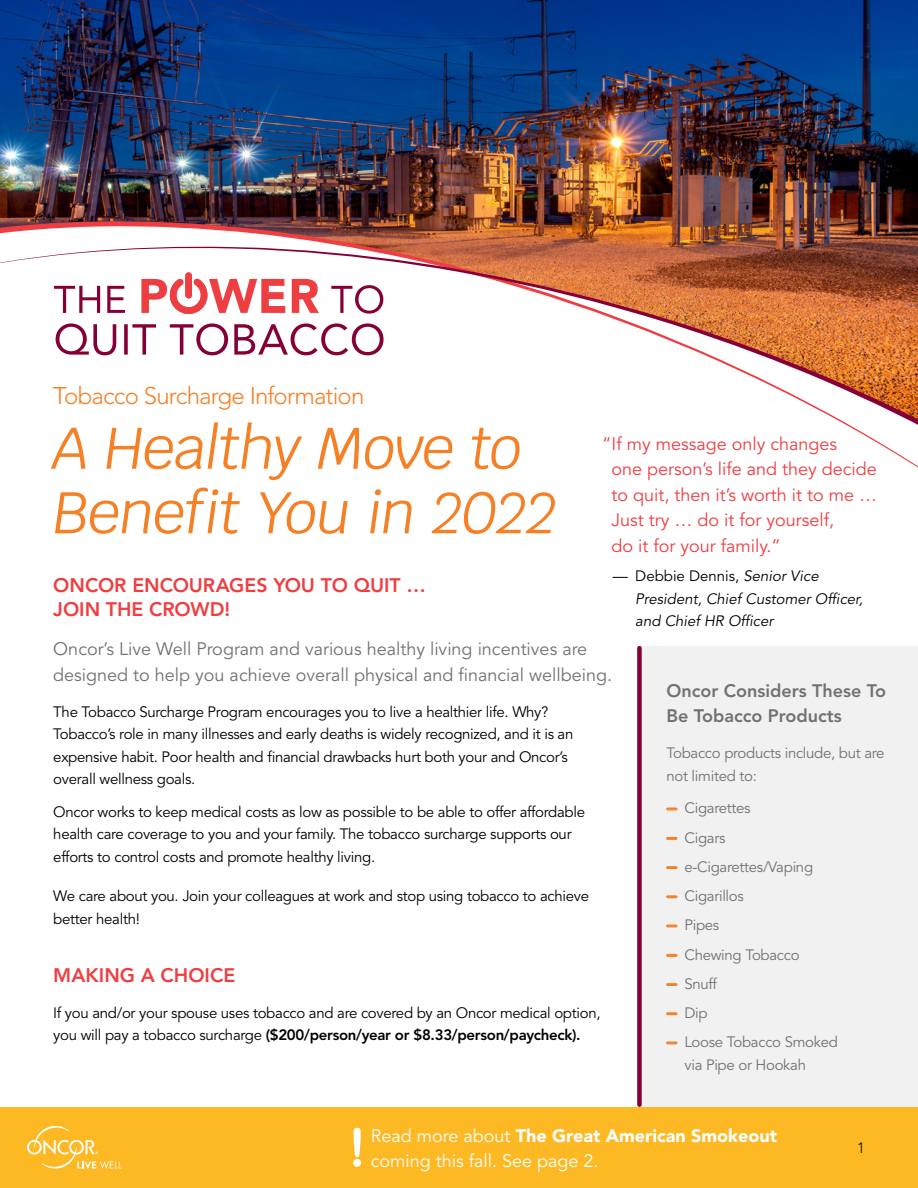
<style>
.page{position:relative;width:918px;height:1188px;background:#fff}
.page>*{position:absolute;margin:0;border:0;box-sizing:border-box;transform-origin:0 0}
.t1{font:italic 58.5px/64.5px "Krub";letter-spacing:-.025em;color:#f58025}
.t2{font:300 24px "Avenir LT Std";letter-spacing:-.035em;color:#f58025}
.t3{font:800 19.5px/24px "Avenir LT Std";color:#ef3e42}
.t4{font:18px/25.5px "Avenir LT Std";color:#ef3e42}
.t5{font:18px/25.5px "Avenir LT Std";color:#717073}
.t6{font:18px/25.5px "Avenir LT Std";color:#fff}
.t7{font:800 18px/25.5px "Avenir LT Std";color:#717073}
.t8{font:15px/22.5px "Avenir LT Std";letter-spacing:-.02em;color:#000}
.t9{font:15px/29.2px "Avenir LT Std";letter-spacing:-.02em;color:#717073}
.t10{font:italic 15px/22.5px "Avenir LT Std";color:#000}
.t11{font:300 15px "Avenir LT Std";color:#000}
.s1{font-style:normal}
.s2{font-family:"Helvetica Rounded LT Std";font-weight:700;color:#f58025}
.s3{font-weight:800}
.s4{font-weight:900}
</style>
<div class="page">
<div style="left:637px;top:646px;width:281px;height:477px;background:#f1f1f1"></div>
<div style="left:0;top:1107px;width:918px;height:81px;background:#fdb924"></div>
<img style="left:0;top:0;width:918px;height:221px">
<svg style="left:27px;top:1126px;width:94px;height:43px"></svg>
<svg style="left:353px;top:1128px;width:8px;height:39px"></svg>
<img style="left:0;top:221px;width:918px;height:25px">
<svg style="left:0;top:246px;width:918px;height:222px"></svg>
<div style="left:637px;top:648px;width:5px;height:457px;background:#860038"></div>
<svg style="left:56px;top:323px;width:328px;height:32px"></svg>
<svg style="left:331px;top:285px;width:52px;height:29px"></svg>
<svg style="left:54px;top:286px;width:71px;height:27px"></svg>
<svg style="left:141px;top:265px;width:178px;height:50px"></svg>
<h2 class="t2" style="left:53px;top:382px;width:313px">Tobacco Surcharge Information</h2>
<h1 class="t1" style="left:53px;top:416px;width:506px">A Healthy Move to<br>Benefit You in 2022</h1>
<p class="t4" style="left:612px;top:431px;width:267px;text-indent:-9px">“If my message only changes<br>one person’s life and they decide to quit, then it’s worth it to me …<br>Just try … do it for yourself,<br>do it for your family.”</p>
<p class="t10" style="left:635px;top:565px;width:229px;text-indent:-22px"><span class="s1">— Debbie Dennis,</span> Senior Vice<br>President, Chief Customer Officer, and Chief HR Officer</p>
<h3 class="t3" style="left:53px;top:574px;width:374px">ONCOR ENCOURAGES YOU TO QUIT …<br>JOIN THE CROWD!</h3>
<p class="t5" style="left:53px;top:637px;width:560px">Oncor’s Live Well Program and various healthy living incentives are designed to help you achieve overall physical and financial wellbeing.</p>
<p class="t8" style="left:53px;top:701px;width:522px">The Tobacco Surcharge Program encourages you to live a healthier life. Why?<br>Tobacco’s role in many illnesses and early deaths is widely recognized, and it is an expensive habit. Poor health and financial drawbacks hurt both your and Oncor’s overall wellness goals.</p>
<p class="t8" style="left:53px;top:801px;width:533px">Oncor works to keep medical costs as low as possible to be able to offer affordable health care coverage to you and your family. The tobacco surcharge supports our efforts to control costs and promote healthy living.</p>
<p class="t8" style="left:53px;top:885px;width:537px">We care about you. Join your colleagues at work and stop using tobacco to achieve better health!</p>
<p class="t7" style="left:666px;top:678px;width:221px">Oncor Considers These To<br>Be Tobacco Products</p>
<p class="t9" style="left:666px;top:742px;width:220px;line-height:22.5px">Tobacco products include, but are not limited to:</p>
<p class="t9" style="left:666px;top:794px;width:173px"><span class="s2">−</span> Cigarettes<br><span class="s2">−</span> Cigars<br><span class="s2">−</span> e-Cigarettes/Vaping<br><span class="s2">−</span> Cigarillos<br><span class="s2">−</span> Pipes<br><span class="s2">−</span> Chewing Tobacco<br><span class="s2">−</span> Snuff<br><span class="s2">−</span> Dip<br><span class="s2">−</span> Loose Tobacco Smoked</p>
<p class="t9" style="left:684px;top:1050px;width:123px">via Pipe or Hookah</p>
<h3 class="t3" style="left:53px;top:963px;width:183px">MAKING A CHOICE</h3>
<p class="t8" style="left:53px;top:1002px;width:549px">If you and/or your spouse uses tobacco and are covered by an Oncor medical option, you will pay a tobacco surcharge <span class="s3">($200/person/year or $8.33/person/paycheck).</span></p>
<p class="t6" style="left:371px;top:1123px;width:408px">Read more about <span class="s4">The Great American Smokeout </span>coming this fall. See page 2.</p>
<p class="t11" style="left:857px;top:1139px;width:9px">1</p>
</div>
